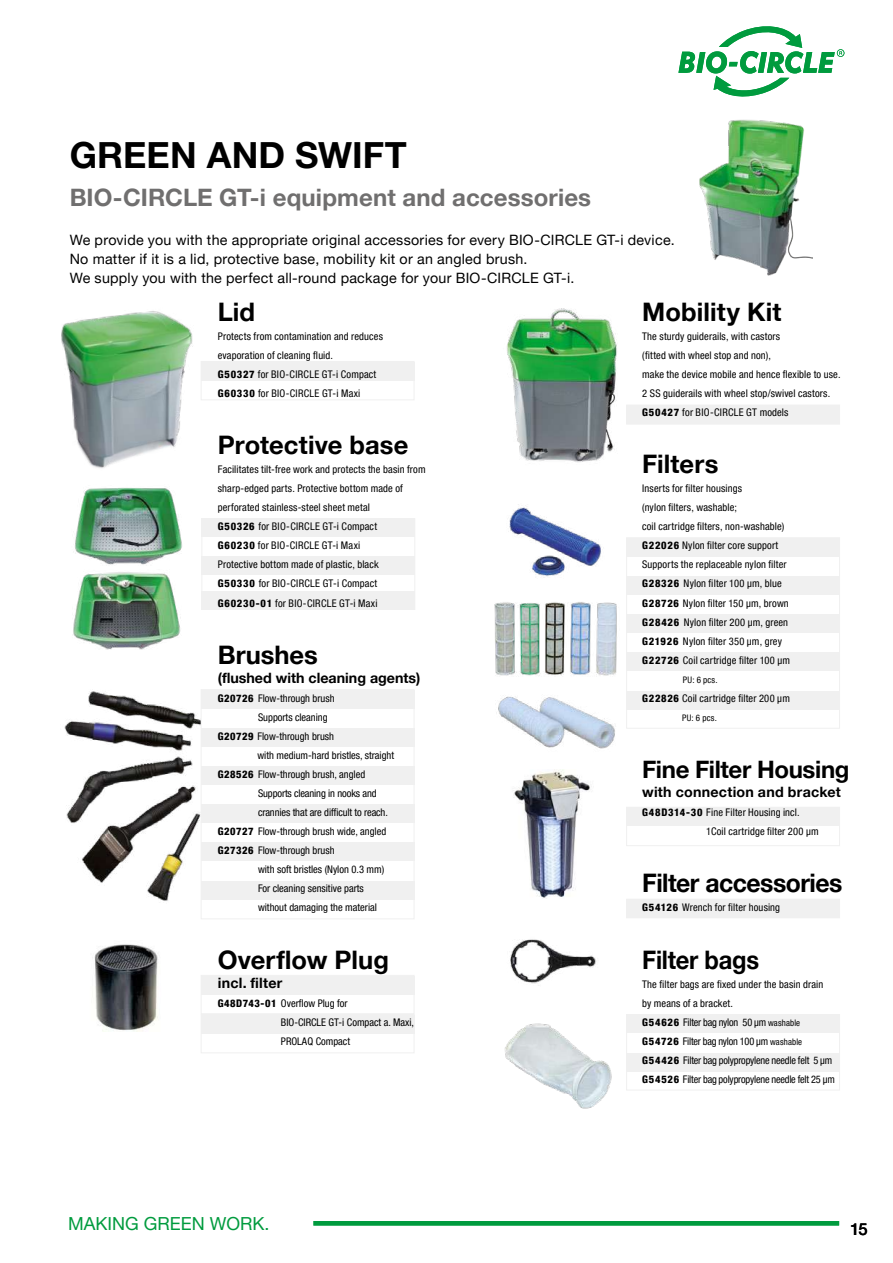
<style>
.page{position:relative;width:893px;height:1263px;background:#fff}
.page>*{position:absolute;margin:0;border:0;box-sizing:border-box;transform-origin:0 0}
.t1{font:700 36px "Helvetica Neue LTW1 G";letter-spacing:.005em;color:#000}
.t2{font:700 25.5px "Helvetica Neue LTW1 G";color:#000}
.t3{font:700 25.5px "Helvetica Neue LTW1 G";letter-spacing:-.02em;color:#000}
.t4{font:700 25.5px "Helvetica Neue LTW1 G";color:#000;scale:.93 1}
.t5{font:700 24px "Helvetica Neue LTW1 G";letter-spacing:.005em;color:#706f6f}
.t6{font:700 24px "Helvetica Neue LTW1 G";letter-spacing:-.015em;color:#000}
.t7{font:18px "Helvetica Neue LTW1 G";color:#009b3e}
.t8{font:500 16.5px "Helvetica Neue LTW1 G";color:#000}
.t9{font:14.25px/19px "Helvetica Neue LTW1 G";letter-spacing:.02em;color:#000}
.t10{font:700 14.25px "Helvetica Neue LTW1 G";letter-spacing:.015em;color:#000}
.t11{font:condensed 10.5px/19px "Helvetica Neue LTW1 G";letter-spacing:.015em;color:#000}
.t12{font:condensed 10.5px/19px "Helvetica Neue LTW1 G";letter-spacing:-.015em;color:#000}
.t13{font:condensed 10.5px "Helvetica Neue LTW1 G";letter-spacing:-.01em;color:#000}
.t14{font:condensed 9px "Helvetica Neue LTW1 G";letter-spacing:.025em;color:#000}
.s1{font-weight:800}
.s2{font-size:9px}
</style>
<div class="page">
<svg style="left:678px;top:26px;width:166px;height:71px"></svg>
<hr style="left:0;top:1221px;width:839px;height:4px;background:#009b3e">
<svg style="left:0;top:1221px;width:313px;height:4px"></svg>
<div style="left:201px;top:976px;width:213px;height:18px;background:#f0f0f0"></div>
<div style="left:201px;top:975px;width:213px;height:39px;border:1px solid #f0f0f0"></div>
<div style="left:201px;top:1015px;width:213px;height:19px;background:#f0f0f0"></div>
<div style="left:201px;top:1014px;width:213px;height:39px;border:1px solid #f0f0f0"></div>
<div style="left:626px;top:807px;width:214px;height:19px;background:#f0f0f0"></div>
<div style="left:626px;top:807px;width:214px;height:39px;border:1px solid #f0f0f0"></div>
<div style="left:626px;top:576px;width:214px;height:19px;background:#f0f0f0"></div>
<div style="left:626px;top:614px;width:214px;height:19px;background:#f0f0f0"></div>
<div style="left:626px;top:652px;width:214px;height:19px;background:#f0f0f0"></div>
<div style="left:626px;top:538px;width:214px;height:19px;background:#f0f0f0"></div>
<div style="left:626px;top:691px;width:214px;height:19px;background:#f0f0f0"></div>
<div style="left:626px;top:537px;width:214px;height:192px;border:1px solid #f0f0f0"></div>
<div style="left:626px;top:405px;width:214px;height:19px;background:#f0f0f0"></div>
<div style="left:626px;top:899px;width:214px;height:19px;background:#f0f0f0"></div>
<div style="left:626px;top:1053px;width:214px;height:19px;background:#f0f0f0"></div>
<div style="left:626px;top:1014px;width:214px;height:19px;background:#f0f0f0"></div>
<img style="left:507px;top:308px;width:110px;height:155px">
<img style="left:494px;top:504px;width:123px;height:245px">
<img style="left:64px;top:691px;width:185px;height:210px">
<div style="left:201px;top:728px;width:213px;height:19px;background:#f0f0f0"></div>
<div style="left:201px;top:747px;width:213px;height:19px;background:#fff"></div>
<div style="left:201px;top:766px;width:213px;height:19px;background:#f0f0f0"></div>
<div style="left:201px;top:709px;width:213px;height:19px;background:#fff"></div>
<div style="left:201px;top:785px;width:213px;height:19px;background:#fff"></div>
<div style="left:201px;top:804px;width:213px;height:19px;background:#f0f0f0"></div>
<div style="left:201px;top:690px;width:213px;height:19px;background:#f0f0f0"></div>
<div style="left:201px;top:842px;width:213px;height:19px;background:#f0f0f0"></div>
<div style="left:201px;top:861px;width:213px;height:19px;background:#fff"></div>
<div style="left:201px;top:880px;width:213px;height:19px;background:#f0f0f0"></div>
<div style="left:201px;top:823px;width:213px;height:19px;background:#fff"></div>
<div style="left:201px;top:900px;width:213px;height:18px;background:#fff"></div>
<div style="left:201px;top:689px;width:213px;height:230px;border:1px solid #f0f0f0"></div>
<img style="left:61px;top:311px;width:132px;height:157px">
<img style="left:75px;top:487px;width:107px;height:61px">
<div style="left:201px;top:362px;width:213px;height:19px;background:#f0f0f0"></div>
<div style="left:201px;top:361px;width:213px;height:39px;border:1px solid #f0f0f0"></div>
<img style="left:510px;top:939px;width:86px;height:45px">
<img style="left:504px;top:1023px;width:108px;height:86px">
<img style="left:73px;top:548px;width:109px;height:102px">
<img style="left:94px;top:944px;width:64px;height:88px">
<img style="left:513px;top:770px;width:77px;height:128px">
<div style="left:201px;top:518px;width:214px;height:19px;background:#f0f0f0"></div>
<div style="left:201px;top:556px;width:214px;height:19px;background:#f0f0f0"></div>
<div style="left:201px;top:591px;width:214px;height:19px;background:#f0f0f0"></div>
<img style="left:699px;top:119px;width:113px;height:157px">
<h1 class="t1" style="left:70px;top:133px;width:339px">GREEN AND SWIFT</h1>
<h3 class="t5" style="left:70px;top:183px;width:523px">BIO-CIRCLE GT-i equipment and accessories</h3>
<p class="t9" style="left:70px;top:230px;width:607px">We provide you with the appropriate original accessories for every BIO-CIRCLE GT-i device.<br>No matter if it is a lid, protective base, mobility kit or an angled brush.<br>We supply you with the perfect all-round package for your BIO-CIRCLE GT-i.</p>
<h2 class="t2" style="left:218px;top:296px;width:39px">Lid</h2>
<p class="t11" style="left:218px;top:327px;width:167px">Protects from contamination and reduces evaporation of cleaning fluid.<br><span class="s1">G50327</span> for BIO-CIRCLE GT-i Compact <span class="s1">G60330</span> for BIO-CIRCLE GT-i Maxi</p>
<h2 class="t2" style="left:218px;top:429px;width:192px">Protective base</h2>
<p class="t11" style="left:218px;top:460px;width:209px">Facilitates tilt-free work and protects the basin from sharp-edged parts. Protective bottom made of perforated stainless-steel sheet metal<br><span class="s1">G50326</span> for BIO-CIRCLE GT-i Compact<br><span class="s1">G60230</span> for BIO-CIRCLE GT-i Maxi<br>Protective bottom made of plastic, black<br><span class="s1">G50330</span> for BIO-CIRCLE GT-i Compact <span class="s1">G60230-01</span> for BIO-CIRCLE GT-i Maxi</p>
<h2 class="t2" style="left:218px;top:639px;width:102px">Brushes</h2>
<h3 class="t10" style="left:218px;top:669px;width:204px">(flushed with cleaning agents)</h3>
<p class="t11" style="left:218px;top:689px;width:118px"><span class="s1">G20726</span> Flow-through brush</p>
<p class="t11" style="left:258px;top:708px;width:71px">Supports cleaning</p>
<p class="t11" style="left:218px;top:727px;width:118px"><span class="s1">G20729</span> Flow-through brush</p>
<p class="t11" style="left:257px;top:746px;width:138px">with medium-hard bristles, straight</p>
<p class="t11" style="left:218px;top:765px;width:149px"><span class="s1">G28526</span> Flow-through brush, angled</p>
<p class="t13" style="left:258px;top:787px;width:120px">Supports cleaning in nooks and</p>
<p class="t13" style="left:258px;top:806px;width:131px">crannies that are difficult to reach.</p>
<p class="t11" style="left:218px;top:822px;width:170px"><span class="s1">G20727</span> Flow-through brush wide, angled</p>
<p class="t11" style="left:218px;top:841px;width:118px"><span class="s1">G27326</span> Flow-through brush</p>
<p class="t11" style="left:258px;top:860px;width:128px">with soft bristles (Nylon 0.3 mm)</p>
<p class="t11" style="left:258px;top:879px;width:107px">For cleaning sensitive parts</p>
<p class="t11" style="left:258px;top:898px;width:120px">without damaging the material</p>
<h2 class="t2" style="left:218px;top:944px;width:173px">Overflow Plug</h2>
<h3 class="t10" style="left:218px;top:974px;width:66px">incl. filter</h3>
<p class="t11" style="left:281px;top:993px;width:135px;text-indent:-63px"><span class="s1">G48D743-01</span> Overflow Plug for<br>BIO-CIRCLE GT-i Compact a. Maxi,<br>PROLAQ Compact</p>
<h2 class="t2" style="left:642px;top:296px;width:141px">Mobility Kit</h2>
<p class="t11" style="left:642px;top:327px;width:200px">The sturdy guiderails, with castors<br>(fitted with wheel stop and non),<br>make the device mobile and hence flexible to use.<br>2 SS guiderails with wheel stop/swivel castors.<br><span class="s1">G50427</span> for BIO-CIRCLE GT models</p>
<h2 class="t2" style="left:642px;top:448px;width:78px">Filters</h2>
<p class="t11" style="left:642px;top:479px;width:149px">Inserts for filter housings<br>(nylon filters, washable;<br>coil cartridge filters, non-washable)<br><span class="s1">G22026</span> Nylon filter core support Supports the replaceable nylon filter <span class="s1">G28326</span> Nylon filter 100 μm, blue <span class="s1">G28726</span> Nylon filter 150 μm, brown <span class="s1">G28426</span> Nylon filter 200 μm, green <span class="s1">G21926</span> Nylon filter 350 μm, grey <span class="s1">G22726</span> Coil cartridge filter 100 μm</p>
<p class="t14" style="left:683px;top:674px;width:36px">PU: 6 pcs.</p>
<p class="t11" style="left:642px;top:689px;width:149px"><span class="s1">G22826</span> Coil cartridge filter 200 μm</p>
<p class="t14" style="left:682px;top:712px;width:36px">PU: 6 pcs.</p>
<h3 class="t6" style="left:642px;top:755px;width:209px">Fine Filter Housing</h3>
<h3 class="t10" style="left:642px;top:783px;width:200px">with connection and bracket</h3>
<p class="t11" style="left:706px;top:803px;width:114px;text-indent:-64px"><span class="s1">G48D314-30</span> Fine Filter Housing incl.<br>1Coil cartridge filter 200 µm</p>
<h2 class="t3" style="left:642px;top:867px;width:202px">Filter accessories</h2>
<p class="t11" style="left:642px;top:898px;width:139px"><span class="s1">G54126</span> Wrench for filter housing</p>
<h2 class="t4" style="left:642px;top:944px;width:127px">Filter bags</h2>
<p class="t12" style="left:642px;top:974px;width:194px">The filter bags are fixed under the basin drain by means of a bracket.<br><span class="s1">G54626</span> Filter bag nylon 50 µm <span class="s2">washable </span><span class="s1">G54726</span> Filter bag nylon 100 µm <span class="s2">washable </span><span class="s1">G54426</span> Filter bag polypropylene needle felt 5 µm <span class="s1">G54526</span> Filter bag polypropylene needle felt 25 µm</p>
<h3 class="t7" style="left:68px;top:1212px;width:203px">MAKING GREEN WORK.</h3>
<h3 class="t8" style="left:850px;top:1219px;width:19px">15</h3>
</div>
